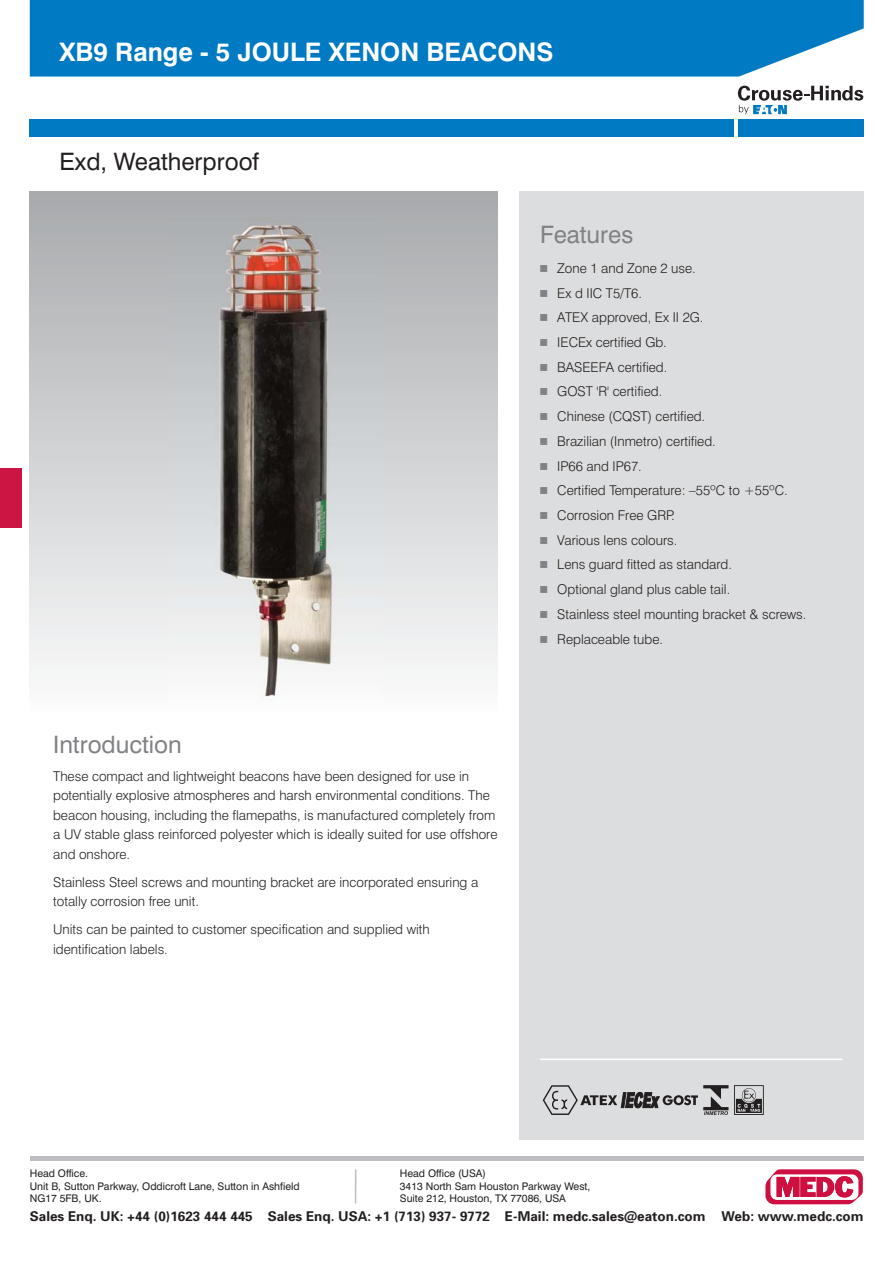
<style>
.page{position:relative;width:893px;height:1263px;background:#fff}
.page>*{position:absolute;margin:0;border:0;box-sizing:border-box;transform-origin:0 0}
.t1{font:700 25.5px "Swiss 721 BT";color:#fff}
.t2{font:24px "Swiss 721 BT";color:#808285}
.t3{font:24px "Swiss 721 BT";color:#231f20}
.t4{font:300 13.5px/19.5px "Swiss 721 BT";color:#231f20}
.t5{font:700 13.5px "Univers";color:#231f20}
.t6{font:10.5px/12.6px "Swiss 721 BT";color:#231f20}
.s1{font-family:"Commercial Pi BT";font-weight:400;color:#808285}
</style>
<div class="page">
<div style="left:30px;top:0;width:833px;height:77px;background:#007ac2"></div>
<svg style="left:738px;top:86px;width:125px;height:28px"></svg>
<div style="left:738px;top:119px;width:125px;height:17px;background:#007ac2"></div>
<div style="left:30px;top:119px;width:704px;height:17px;background:#007ac2"></div>
<hr style="left:355px;top:1169px;width:1px;height:34px;background:#bbbdc0">
<hr style="left:30px;top:1157px;width:833px;height:4px;background:#bbbdc0">
<svg style="left:765px;top:1169px;width:97px;height:35px"></svg>
<div style="left:0;top:468px;width:21px;height:59px;background:#cc1543"></div>
<div style="left:519px;top:191px;width:344px;height:949px;background:#dcddde"></div>
<div style="left:30px;top:191px;width:467px;height:524px;background:linear-gradient(to bottom,#a7aaac,#fbfcfc)"></div>
<hr style="left:540px;top:1058px;width:302px;height:2px;background:#fff">
<svg style="left:542px;top:1085px;width:186px;height:30px"></svg>
<svg style="left:734px;top:1085px;width:29px;height:30px"></svg>
<img style="left:168px;top:217px;width:213px;height:483px">
<h1 class="t1" style="left:60px;top:43px;width:495px">XB9 Range - 5 JOULE XENON BEACONS</h1>
<h2 class="t3" style="left:60px;top:152px;width:201px">Exd, Weatherproof</h2>
<h2 class="t2" style="left:53px;top:734px;width:130px">Introduction</h2>
<p class="t4" style="left:53px;top:767px;width:446px">These compact and lightweight beacons have been designed for use in potentially explosive atmospheres and harsh environmental conditions. The beacon housing, including the flamepaths, is manufactured completely from a UV stable glass reinforced polyester which is ideally suited for use offshore and onshore.</p>
<p class="t4" style="left:53px;top:873px;width:426px">Stainless Steel screws and mounting bracket are incorporated ensuring a totally corrosion free unit.</p>
<p class="t4" style="left:53px;top:921px;width:378px">Units can be painted to customer specification and supplied with identification labels.</p>
<h2 class="t2" style="left:540px;top:224px;width:94px">Features</h2>
<p class="t4" style="left:540px;top:259px;width:157px"><span class="s1">-</span> Zone 1 and Zone 2 use.</p>
<p class="t4" style="left:540px;top:284px;width:103px"><span class="s1">-</span> Ex d IIC T5/T6.</p>
<p class="t4" style="left:540px;top:308px;width:165px"><span class="s1">-</span> ATEX approved, Ex II 2G.</p>
<p class="t4" style="left:540px;top:333px;width:128px"><span class="s1">-</span> IECEx certified Gb.</p>
<p class="t4" style="left:540px;top:358px;width:128px"><span class="s1">-</span> BASEEFA certified.</p>
<p class="t4" style="left:540px;top:383px;width:123px"><span class="s1">-</span> GOST 'R' certified.</p>
<p class="t4" style="left:540px;top:407px;width:166px"><span class="s1">-</span> Chinese (CQST) certified.</p>
<p class="t4" style="left:540px;top:432px;width:177px"><span class="s1">-</span> Brazilian (Inmetro) certified.</p>
<p class="t4" style="left:540px;top:457px;width:103px"><span class="s1">-</span> IP66 and IP67.</p>
<p class="t4" style="left:540px;top:481px;width:249px"><span class="s1">-</span> Certified Temperature: –55ºC to +55ºC.</p>
<p class="t4" style="left:540px;top:506px;width:136px"><span class="s1">-</span> Corrosion Free GRP.</p>
<p class="t4" style="left:540px;top:531px;width:139px"><span class="s1">-</span> Various lens colours.</p>
<p class="t4" style="left:540px;top:556px;width:193px"><span class="s1">-</span> Lens guard fitted as standard.</p>
<p class="t4" style="left:540px;top:580px;width:191px"><span class="s1">-</span> Optional gland plus cable tail.</p>
<p class="t4" style="left:540px;top:605px;width:268px"><span class="s1">-</span> Stainless steel mounting bracket &amp; screws.</p>
<p class="t4" style="left:540px;top:630px;width:124px"><span class="s1">-</span> Replaceable tube.</p>
<p class="t6" style="left:30px;top:1167px;width:271px">Head Office.<br>Unit B, Sutton Parkway, Oddicroft Lane, Sutton in Ashfield<br>NG17 5FB, UK.</p>
<p class="t6" style="left:400px;top:1167px;width:192px">Head Office (USA)<br>3413 North Sam Houston Parkway West,<br>Suite 212, Houston, TX 77086, USA</p>
<p class="t5" style="left:30px;top:1212px;width:835px">Sales Enq. UK: +44 (0)1623 444 445 Sales Enq. USA: +1 (713) 937- 9772 E-Mail: medc.sales@eaton.com Web: www.medc.com</p>
</div>
